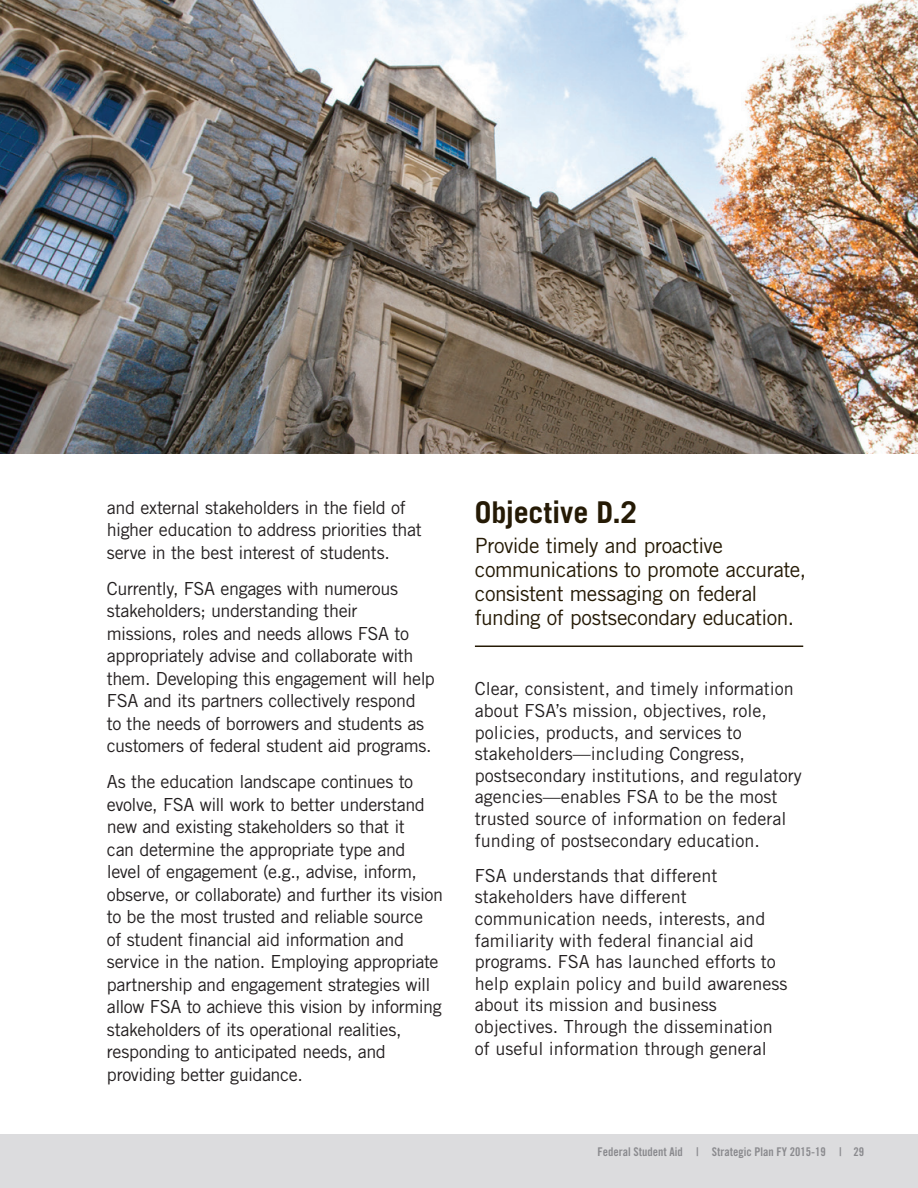
<style>
.page{position:relative;width:918px;height:1188px;background:#fff}
.page>*{position:absolute;margin:0;border:0;box-sizing:border-box;transform-origin:0 0}
.t1{font:700 30px "Trade Gothic LT Std";letter-spacing:-.005em;color:#251a05}
.t2{font:21px/24px "Trade Gothic LT Std";letter-spacing:-.02em;color:#251a05}
.t3{font:18px/22.5px "Trade Gothic LT Std";letter-spacing:-.015em;color:#231f20}
.t4{font:12px "Trade Gothic LT Std Bd Cn 20";color:#8a8a8e}
</style>
<div class="page">
<div style="left:0;top:1134px;width:918px;height:54px;background:#dcdcde"></div>
<hr style="left:475px;top:646px;width:328px;height:1px;background:#251a05">
<img style="left:0;top:0;width:918px;height:454px">
<p class="t3" style="left:107px;top:498px;width:316px">and external stakeholders in the field of higher education to address priorities that serve in the best interest of students.</p>
<p class="t3" style="left:107px;top:579px;width:330px">Currently, FSA engages with numerous stakeholders; understanding their<br>missions, roles and needs allows FSA to appropriately advise and collaborate with them. Developing this engagement will help FSA and its partners collectively respond<br>to the needs of borrowers and students as customers of federal student aid programs.</p>
<p class="t3" style="left:107px;top:772px;width:338px">As the education landscape continues to evolve, FSA will work to better understand new and existing stakeholders so that it<br>can determine the appropriate type and level of engagement (e.g., advise, inform, observe, or collaborate) and further its vision to be the most trusted and reliable source<br>of student financial aid information and service in the nation. Employing appropriate partnership and engagement strategies will allow FSA to achieve this vision by informing stakeholders of its operational realities, responding to anticipated needs, and providing better guidance.</p>
<p class="t1" style="left:475px;top:501px;width:164px">Objective D.2</p>
<p class="t2" style="left:475px;top:536px;width:333px">Provide timely and proactive communications to promote accurate, consistent messaging on federal funding of postsecondary education.</p>
<p class="t3" style="left:475px;top:680px;width:328px;line-height:21.6px">Clear, consistent, and timely information about FSA’s mission, objectives, role, policies, products, and services to stakeholders—including Congress, postsecondary institutions, and regulatory agencies—enables FSA to be the most trusted source of information on federal funding of postsecondary education.</p>
<p class="t3" style="left:475px;top:866px;width:314px;line-height:21.6px">FSA understands that different stakeholders have different communication needs, interests, and familiarity with federal financial aid programs. FSA has launched efforts to help explain policy and build awareness about its mission and business objectives. Through the dissemination of useful information through general</p>
<p class="t4" style="left:597px;top:1147px;width:268px">Federal Student Aid | Strategic Plan FY 2015-19 | 29</p>
</div>
